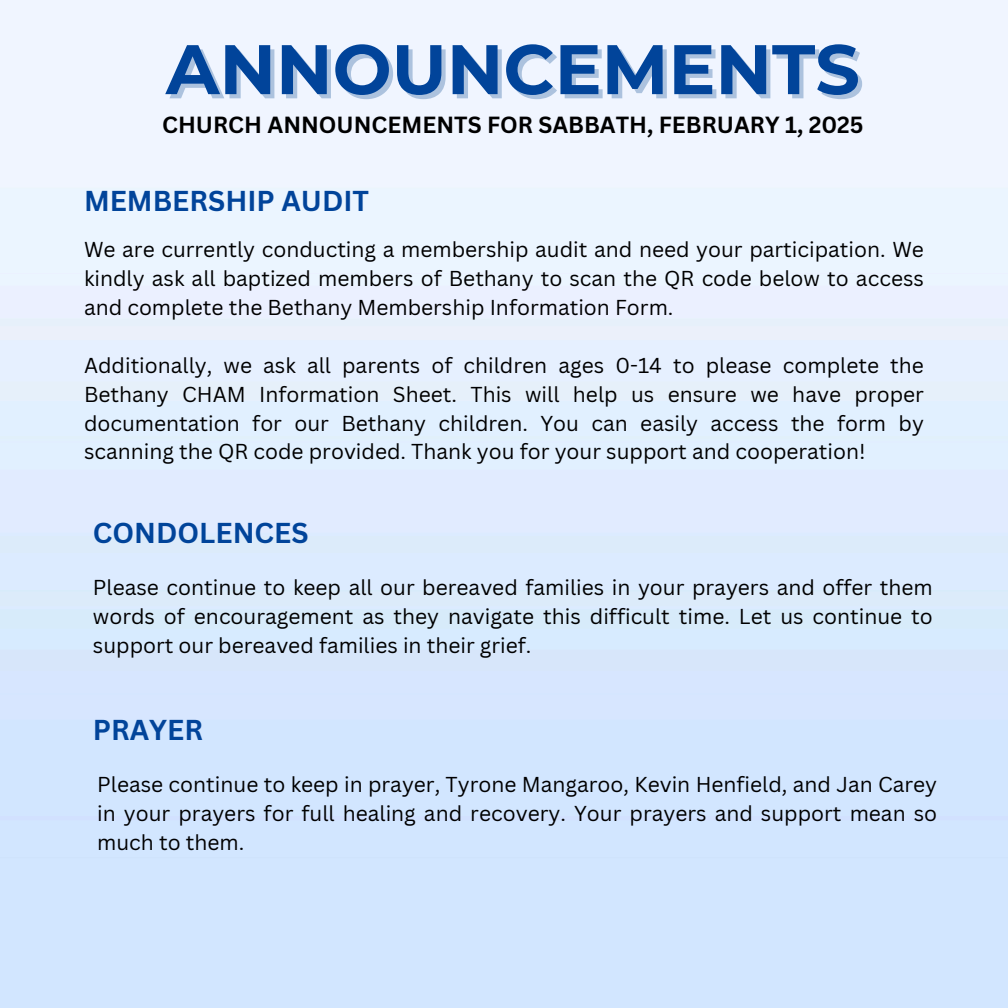
<style>
.page{position:relative;width:1008px;height:1008px;background:#fff}
.page>*{position:absolute;margin:0;border:0;box-sizing:border-box;transform-origin:0 0}
.t1{font:700 70px "Montserrat";color:#01449a}
.t2{font:700 28px "Canva Sans";color:#01449a}
.t3{font:700 22.75px "Canva Sans";color:#000}
.t4{font:21px/28.9px "Canva Sans";color:#000;text-align:justify}
</style>
<div class="page">
<h1 class="t1" style="left:166px;top:26px;width:696px">ANNOUNCEMENTS</h1>
<p class="t3" style="left:162px;top:109px;width:703px">CHURCH ANNOUNCEMENTS FOR SABBATH, FEBRUARY 1, 2025</p>
<h3 class="t2" style="left:84px;top:181px;width:287px">MEMBERSHIP AUDIT</h3>
<h2 class="t4" style="left:84px;top:235px;width:841px">We are currently conducting a membership audit and need your participation. We kindly ask all baptized members of Bethany to scan the QR code below to access and complete the Bethany Membership Information Form.</h2>
<p class="t4" style="left:84px;top:350px;width:841px">Additionally, we ask all parents of children ages 0-14 to please complete the Bethany CHAM Information Sheet. This will help us ensure we have proper documentation for our Bethany children. You can easily access the form by scanning the QR code provided. Thank you for your support and cooperation!</p>
<p class="t2" style="left:93px;top:513px;width:217px">CONDOLENCES</p>
<h2 class="t4" style="left:93px;top:572px;width:841px">Please continue to keep all our bereaved families in your prayers and offer them words of encouragement as they navigate this difficult time. Let us continue to support our bereaved families in their grief.</h2>
<p class="t2" style="left:93px;top:710px;width:112px">PRAYER</p>
<h2 class="t4" style="left:97px;top:769px;width:841px">Please continue to keep in prayer, Tyrone Mangaroo, Kevin Henfield, and Jan Carey in your prayers for full healing and recovery. Your prayers and support mean so much to them.</h2>
</div>
